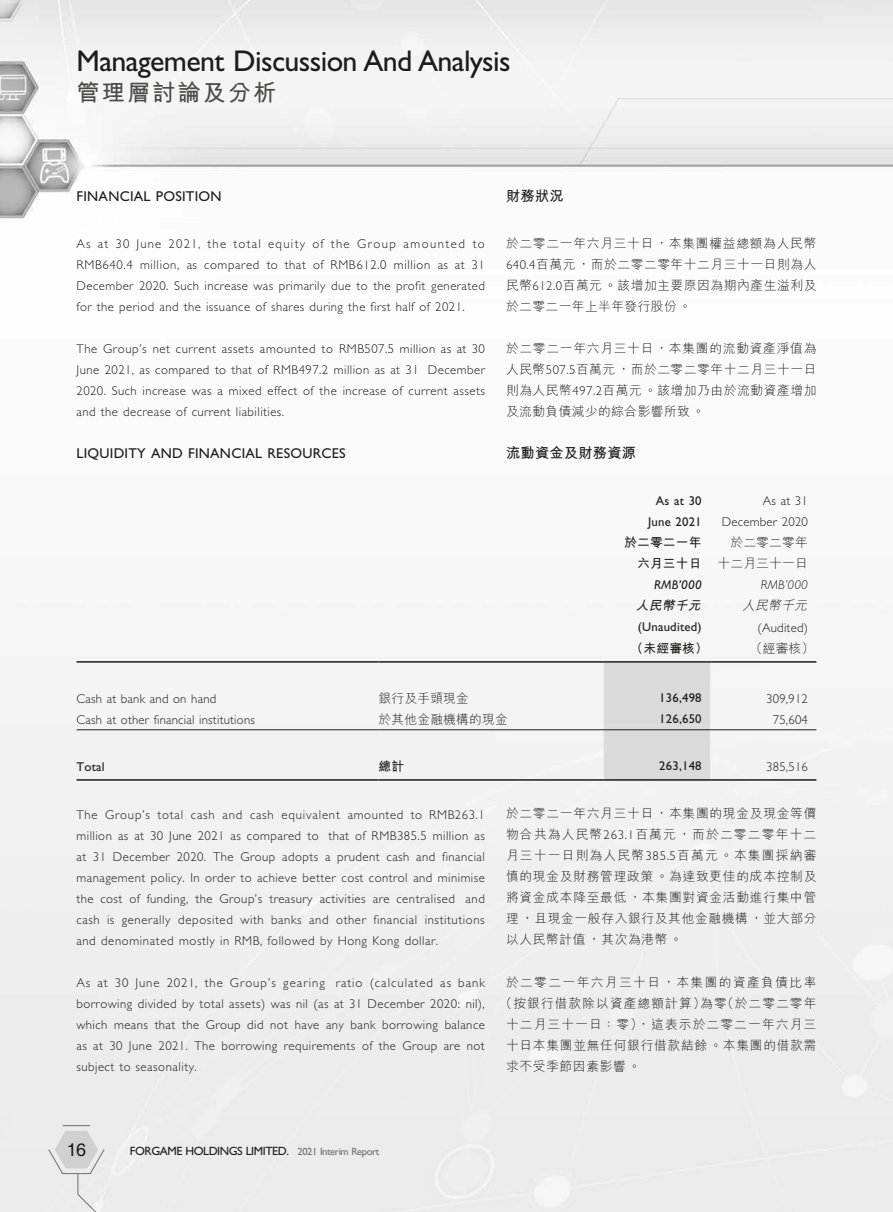
<style>
.page{position:relative;width:893px;height:1212px;background:#fff}
.page>*{position:absolute;margin:0;border:0;box-sizing:border-box;transform-origin:0 0}
.t1{font:30px "Gill Sans Std";letter-spacing:-.02em;color:#1c1c1b}
.t2{font:700 23.25px "M Hei HK";letter-spacing:.085em;color:#4a4a49}
.t3{font:18px "Helvetica";color:#1c1c1b}
.t4{font:14.25px "Gill Sans Std";letter-spacing:.015em;color:#1c1c1b}
.t5{font:700 14.25px "M Hei HK";letter-spacing:.015em;color:#1c1c1b}
.t6{font:300 12.75px/21px "Gill Sans Std";letter-spacing:.035em;color:#1c1c1b;text-align:justify}
.t7{font:300 12.75px/21px "M Hei HK";letter-spacing:.05em;color:#1c1c1b;text-align:justify}
.t8{font:300 12.75px/21px "Gill Sans Std";letter-spacing:.015em;color:#1c1c1b;text-align:right}
.t9{font:12.75px/21px "Gill Sans Std";letter-spacing:.015em;color:#1c1c1b;text-align:center}
.t10{font:300 12.75px/21px "M Hei HK";letter-spacing:.015em;color:#1c1c1b;text-align:right}
.t11{font:300 12.75px "M Hei HK";letter-spacing:.08em;color:#1c1c1b}
.t12{font:300 12.75px "M Hei HK";letter-spacing:.085em;color:#1c1c1b}
.t13{font:300 12.75px "M Hei HK";letter-spacing:.11em;color:#1c1c1b}
.t14{font:700 12.75px/21px "M Hei HK";letter-spacing:.015em;color:#1c1c1b;text-align:right}
.t15{font:italic 12.75px "Gill Sans Std";letter-spacing:.015em;color:#1c1c1b}
.t16{font:italic 300 12.75px "Gill Sans Std";letter-spacing:.015em;color:#1c1c1b}
.t17{font:italic 700 12.75px "M Hei HK";color:#1c1c1b}
.t18{font:italic 300 12.75px "M Hei HK";color:#1c1c1b}
.t19{font:12px "Gill Sans Std";letter-spacing:-.035em;color:#1c1c1b}
.s1{font-family:"Gill Sans Std"}
.s2{font-size:10.5px;color:#6f6f6f}
</style>
<div class="page">
<svg style="left:48px;top:1125px;width:60px;height:87px;background:#e1e1e1"></svg>
<div style="left:604px;top:663px;width:106px;height:116px;background:#dadada"></div>
<hr style="left:77px;top:661px;width:301px;height:2px;background:#1c1c1b">
<hr style="left:378px;top:661px;width:226px;height:2px;background:#1c1c1b">
<hr style="left:604px;top:661px;width:106px;height:2px;background:#1c1c1b">
<hr style="left:710px;top:661px;width:106px;height:2px;background:#1c1c1b">
<hr style="left:77px;top:729px;width:301px;height:1px;background:#1c1c1b">
<hr style="left:378px;top:729px;width:226px;height:1px;background:#1c1c1b">
<hr style="left:604px;top:729px;width:106px;height:1px;background:#1c1c1b">
<hr style="left:710px;top:729px;width:106px;height:1px;background:#1c1c1b">
<hr style="left:77px;top:779px;width:301px;height:2px;background:#1c1c1b">
<hr style="left:378px;top:779px;width:226px;height:2px;background:#1c1c1b">
<hr style="left:604px;top:779px;width:106px;height:2px;background:#1c1c1b">
<hr style="left:710px;top:779px;width:106px;height:2px;background:#1c1c1b">
<h1 class="t1" style="left:77px;top:44px;width:436px">Management Discussion And Analysis</h1>
<h2 class="t2" style="left:77px;top:76px;width:201px">管理層討論及分析</h2>
<p class="t4" style="left:77px;top:188px;width:147px">FINANCIAL POSITION</p>
<p class="t6" style="left:77px;top:233px;width:410px">As at 30 June 2021, the total equity of the Group amounted to RMB640.4 million, as compared to that of RMB612.0 million as at 31<br>December 2020. Such increase was primarily due to the profit generated for the period and the issuance of shares during the first half of 2021.</p>
<p class="t6" style="left:77px;top:338px;width:410px">The Group’s net current assets amounted to RMB507.5 million as at 30<br>June 2021, as compared to that of RMB497.2 million as at 31 December 2020. Such increase was a mixed effect of the increase of current assets and the decrease of current liabilities.</p>
<p class="t4" style="left:77px;top:445px;width:271px">LIQUIDITY AND FINANCIAL RESOURCES</p>
<p class="t5" style="left:506px;top:185px;width:59px">財務狀況</p>
<p class="t7" style="left:506px;top:232px;width:312px">於二零二一年六月三十日，本集團權益總額為人民幣<span class="s1">640.4</span>百萬元，而於二零二零年十二月三十一日則為人民幣<span class="s1">612.0</span>百萬元。該增加主要原因為期內產生溢利及於二零二一年上半年發行股份。</p>
<p class="t7" style="left:506px;top:337px;width:312px">於二零二一年六月三十日，本集團的流動資產淨值為人民幣<span class="s1">507.5</span>百萬元，而於二零二零年十二月三十一日則為人民幣<span class="s1">497.2</span>百萬元。該增加乃由於流動資產增加及流動負債減少的綜合影響所致。</p>
<p class="t5" style="left:506px;top:442px;width:132px">流動資金及財務資源</p>
<p class="t9" style="left:648px;top:490px;width:55px">As at 30<br>June 2021</p>
<p class="t8" style="left:722px;top:491px;width:87px">As at 31<br>December 2020</p>
<p class="t14" style="left:624px;top:531px;width:79px">於二零二一年六月三十日</p>
<p class="t10" style="left:717px;top:532px;width:92px">於二零二零年十二月三十一日</p>
<p class="t15" style="left:654px;top:577px;width:49px">RMB’000</p>
<p class="t16" style="left:761px;top:577px;width:48px">RMB’000</p>
<p class="t17" style="left:636px;top:596px;width:70px">人民幣千元</p>
<p class="t18" style="left:742px;top:597px;width:70px">人民幣千元</p>
<p class="t9" style="left:638px;top:616px;width:65px">(Unaudited)</p>
<p class="t8" style="left:758px;top:617px;width:52px">(Audited)</p>
<p class="t14" style="left:630px;top:636px;width:79px">（未經審核）</p>
<p class="t7" style="left:750px;top:637px;width:66px">（經審核）</p>
<p class="t8" style="left:77px;top:688px;width:141px">Cash at bank and on hand</p>
<p class="t10" style="left:378px;top:687px;width:92px">銀行及手頭現金</p>
<p class="t9" style="left:659px;top:688px;width:44px">136,498</p>
<p class="t6" style="left:766px;top:688px;width:43px">309,912</p>
<p class="t8" style="left:77px;top:709px;width:180px">Cash at other financial institutions</p>
<p class="t10" style="left:378px;top:708px;width:131px">於其他金融機構的現金</p>
<p class="t9" style="left:659px;top:709px;width:44px">126,650</p>
<p class="t6" style="left:773px;top:709px;width:37px">75,604</p>
<p class="t9" style="left:77px;top:756px;width:30px">Total</p>
<p class="t14" style="left:378px;top:754px;width:27px">總計</p>
<p class="t9" style="left:659px;top:755px;width:44px">263,148</p>
<p class="t6" style="left:766px;top:756px;width:43px">385,516</p>
<p class="t6" style="left:77px;top:804px;width:410px">The Group’s total cash and cash equivalent amounted to RMB263.1 million as at 30 June 2021 as compared to that of RMB385.5 million as at 31 December 2020. The Group adopts a prudent cash and financial management policy. In order to achieve better cost control and minimise the cost of funding, the Group’s treasury activities are centralised and cash is generally deposited with banks and other financial institutions and denominated mostly in RMB, followed by Hong Kong dollar.</p>
<p class="t6" style="left:77px;top:972px;width:410px">As at 30 June 2021, the Group’s gearing ratio (calculated as bank borrowing divided by total assets) was nil (as at 31 December 2020: nil), which means that the Group did not have any bank borrowing balance as at 30 June 2021. The borrowing requirements of the Group are not subject to seasonality.</p>
<p class="t7" style="left:506px;top:803px;width:312px">於二零二一年六月三十日，本集團的現金及現金等價物合共為人民幣<span class="s1">263.1</span>百萬元，而於二零二零年十二月三十一日則為人民幣<span class="s1">385.5</span>百萬元。本集團採納審慎的現金及財務管理政策。為達致更佳的成本控制及將資金成本降至最低，本集團對資金活動進行集中管理，且現金一般存入銀行及其他金融機構，並大部分以人民幣計值，其次為港幣。</p>
<p class="t13" style="left:506px;top:973px;width:312px">於二零二一年六月三十日，本集團的資產負債比率</p>
<p class="t11" style="left:500px;top:994px;width:318px">（按銀行借款除以資產總額計算）為零（於二零二零年</p>
<p class="t12" style="left:506px;top:1015px;width:312px">十二月三十一日：零），這表示於二零二一年六月三</p>
<p class="t7" style="left:506px;top:1034px;width:312px">十日本集團並無任何銀行借款結餘。本集團的借款需</p>
<p class="t7" style="left:506px;top:1055px;width:136px">求不受季節因素影響。</p>
<h3 class="t3" style="left:67px;top:1140px;width:21px">16</h3>
<p class="t19" style="left:130px;top:1144px;width:251px">FORGAME HOLDINGS LIMITED. <span class="s2">2021 Interim Report</span></p>
</div>
